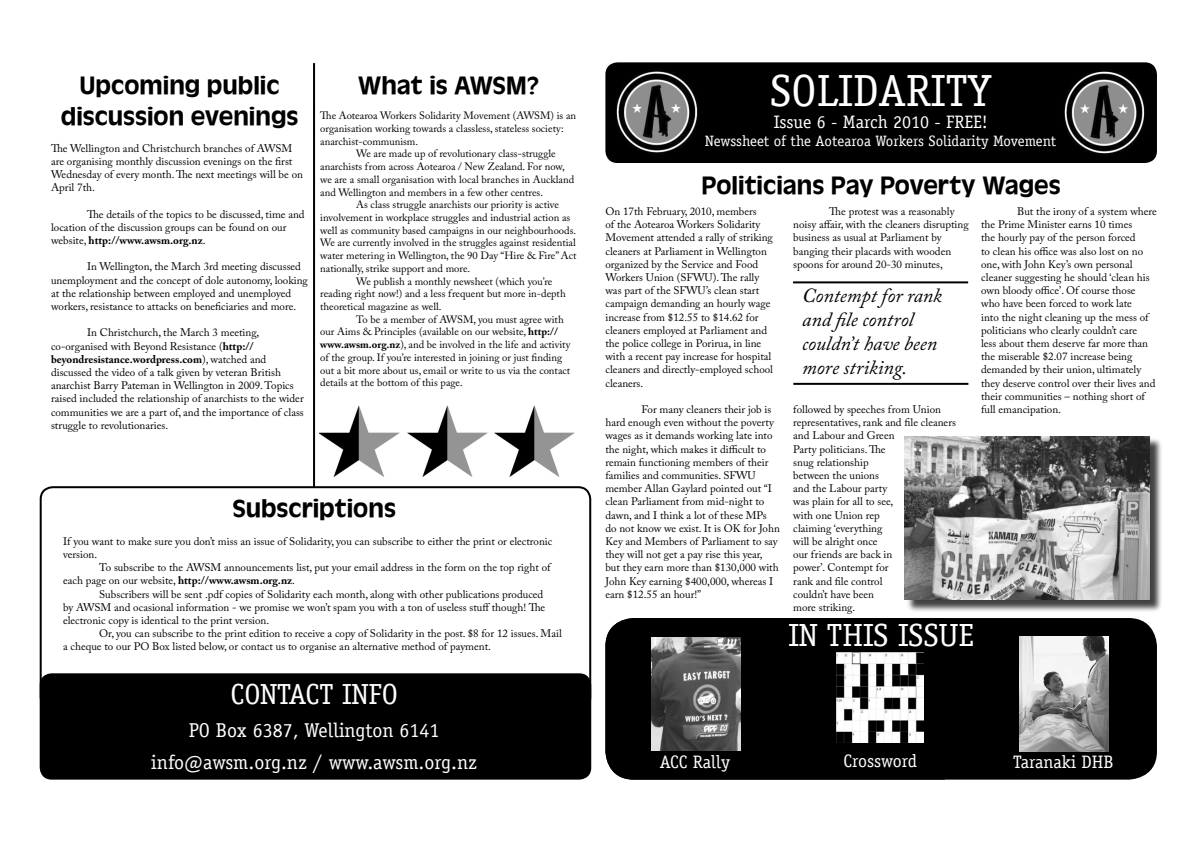
<style>
.page{position:relative;width:1191px;height:842px;background:#fff}
.page>*{position:absolute;margin:0;border:0;box-sizing:border-box;transform-origin:0 0}
.t1{font:45px "Officina Serif LT";color:#fff}
.t2{font:32px "Officina Serif LT";color:#fff}
.t3{font:29px "Officina Serif LT";color:#fff}
.t4{font:26px/31.2px "Antigoni Med";color:#000;text-align:center}
.t5{font:italic 20px/24px "Adobe Caslon Pro";color:#000}
.t6{font:20px "Officina Serif LT";color:#fff}
.t7{font:18px "Officina Serif LT";color:#fff}
.t8{font:15px "Officina Serif LT";color:#fff}
.t9{font:11px/13.2px "Adobe Caslon Pro";color:#000}
.t10{font:10.6px/12.7px "Adobe Caslon Pro";color:#000}
.s1{font-weight:700}
</style>
<div class="page">
<div style="left:944px;top:618px;width:213px;height:162px;background:#000"></div>
<div style="left:605px;top:618px;width:339px;height:162px;background:#000"></div>
<div style="left:40px;top:709px;width:551px;height:71px;background:#000"></div>
<div style="left:605px;top:62px;width:552px;height:101px;background:#000"></div>
<img style="left:614px;top:65px;width:85px;height:93px">
<img style="left:1061px;top:66px;width:85px;height:93px">
<svg style="left:39px;top:485px;width:553px;height:224px"></svg>
<img style="left:495px;top:405px;width:80px;height:72px">
<hr style="left:313px;top:63px;width:2px;height:425px;background:#000">
<img style="left:319px;top:405px;width:80px;height:72px">
<img style="left:407px;top:405px;width:81px;height:72px">
<hr style="left:793px;top:281px;width:175px;height:2px;background:#000">
<hr style="left:793px;top:383px;width:175px;height:2px;background:#000">
<div style="left:905px;top:437px;width:258px;height:176px;background:#000;opacity:.75"></div>
<img style="left:904px;top:436px;width:245px;height:164px">
<img style="left:651px;top:638px;width:89px;height:112px">
<img style="left:836px;top:652px;width:87px;height:90px">
<img style="left:1020px;top:636px;width:88px;height:115px">
<p class="t4" style="left:61px;top:69px;width:239px">Upcoming public discussion evenings</p>
<p class="t9" style="left:51px;top:141px;width:253px">The Wellington and Christchurch branches of AWSM are organising monthly discussion evenings on the first Wednesday of every month. The next meetings will be on April 7th.</p>
<p class="t9" style="left:51px;top:207px;width:255px;text-indent:36px">The details of the topics to be discussed, time and location of the discussion groups can be found on our website, <span class="s1">http://www.awsm.org.nz</span>.</p>
<p class="t9" style="left:51px;top:260px;width:258px;text-indent:36px">In Wellington, the March 3rd meeting discussed unemployment and the concept of dole autonomy, looking at the relationship between employed and unemployed workers, resistance to attacks on beneficiaries and more.</p>
<p class="t9" style="left:51px;top:326px;width:254px;text-indent:36px">In Christchurch, the March 3 meeting, co-organised with Beyond Resistance (<span class="s1">http:// beyondresistance.wordpress.com</span>), watched and discussed the video of a talk given by veteran British anarchist Barry Pateman in Wellington in 2009. Topics raised included the relationship of anarchists to the wider communities we are a part of, and the importance of class struggle to revolutionaries.</p>
<p class="t4" style="left:358px;top:69px;width:183px">What is AWSM?</p>
<p class="t10" style="left:320px;top:109px;width:257px">The Aotearoa Workers Solidarity Movement (AWSM) is an organisation working towards a classless, stateless society: anarchist-communism.</p>
<p class="t10" style="left:320px;top:147px;width:255px;text-indent:36px">We are made up of revolutionary class-struggle anarchists from across Aotearoa / New Zealand. For now, we are a small organisation with local branches in Auckland and Wellington and members in a few other centres.</p>
<p class="t10" style="left:320px;top:198px;width:258px;text-indent:36px">As class struggle anarchists our priority is active involvement in workplace struggles and industrial action as well as community based campaigns in our neighbourhoods.<br>We are currently involved in the struggles against residential water metering in Wellington, the 90 Day “Hire &amp; Fire” Act nationally, strike support and more.</p>
<p class="t10" style="left:320px;top:275px;width:247px;text-indent:36px">We publish a monthly newsheet (which you’re reading right now!) and a less frequent but more in-depth theoretical magazine as well.</p>
<p class="t10" style="left:320px;top:313px;width:252px;text-indent:36px">To be a member of AWSM, you must agree with our Aims &amp; Principles (available on our website, <span class="s1">http:// www.awsm.org.nz</span>), and be involved in the life and activity of the group. If you’re interested in joining or just finding out a bit more about us, email or write to us via the contact details at the bottom of this page.</p>
<p class="t4" style="left:232px;top:492px;width:165px">Subscriptions</p>
<p class="t9" style="left:63px;top:534px;width:491px">If you want to make sure you don’t miss an issue of Solidarity, you can subscribe to either the print or electronic version.</p>
<p class="t9" style="left:63px;top:561px;width:489px;text-indent:36px">To subscribe to the AWSM announcements list, put your email address in the form on the top right of each page on our website, <span class="s1">http://www.awsm.org.nz</span>.</p>
<p class="t9" style="left:63px;top:587px;width:484px;text-indent:36px">Subscribers will be sent .pdf copies of Solidarity each month, along with other publications produced by AWSM and ocasional information - we promise we won’t spam you with a ton of useless stuff though! The electronic copy is identical to the print version.</p>
<p class="t9" style="left:63px;top:627px;width:500px;text-indent:36px">Or, you can subscribe to the print edition to receive a copy of Solidarity in the post. $8 for 12 issues. Mail a cheque to our PO Box listed below, or contact us to organise an alternative method of payment.</p>
<p class="t3" style="left:230px;top:677px;width:169px">CONTACT INFO</p>
<p class="t6" style="left:189px;top:718px;width:252px">PO Box 6387, Wellington 6141</p>
<p class="t6" style="left:151px;top:750px;width:327px">info@awsm.org.nz / www.awsm.org.nz</p>
<p class="t1" style="left:770px;top:65px;width:223px">SOLIDARITY</p>
<p class="t7" style="left:774px;top:111px;width:215px">Issue 6 - March 2010 - FREE!</p>
<p class="t8" style="left:705px;top:132px;width:352px">Newssheet of the Aotearoa Workers Solidarity Movement</p>
<p class="t4" style="left:701px;top:168px;width:360px">Politicians Pay Poverty Wages</p>
<p class="t9" style="left:605px;top:205px;width:169px">On 17th February, 2010, members<br>of the Aotearoa Workers Solidarity Movement attended a rally of striking cleaners at Parliament in Wellington organized by the Service and Food Workers Union (SFWU). The rally was part of the SFWU’s clean start campaign demanding an hourly wage increase from $12.55 to $14.62 for cleaners employed at Parliament and the police college in Porirua, in line with a recent pay increase for hospital cleaners and directly-employed school cleaners.</p>
<p class="t9" style="left:605px;top:403px;width:176px;text-indent:36px">For many cleaners their job is hard enough even without the poverty wages as it demands working late into the night, which makes it difficult to remain functioning members of their families and communities. SFWU member Allan Gaylard pointed out “I clean Parliament from mid-night to dawn, and I think a lot of these MPs do not know we exist. It is OK for John Key and Members of Parliament to say they will not get a pay rise this year, but they earn more than $130,000 with John Key earning $400,000, whereas I earn $12.55 an hour!”</p>
<p class="t9" style="left:793px;top:205px;width:177px;text-indent:36px">The protest was a reasonably noisy affair, with the cleaners disrupting business as usual at Parliament by banging their placards with wooden spoons for around 20-30 minutes,</p>
<p class="t5" style="left:802px;top:283px;width:141px">Contempt for rank and file control couldn’t have been more striking.</p>
<p class="t9" style="left:793px;top:403px;width:164px">followed by speeches from Union representatives, rank and file cleaners and Labour and Green<br>Party politicians. The<br>snug relationship<br>between the unions<br>and the Labour party<br>was plain for all to see,<br>with one Union rep<br>claiming ‘everything<br>will be alright once<br>our friends are back in<br>power’. Contempt for<br>rank and file control<br>couldn’t have been<br>more striking.</p>
<p class="t2" style="left:788px;top:617px;width:187px">IN THIS ISSUE</p>
<p class="t9" style="left:981px;top:205px;width:177px;text-indent:36px">But the irony of a system where the Prime Minister earns 10 times<br>the hourly pay of the person forced<br>to clean his office was also lost on no one, with John Key’s own personal cleaner suggesting he should ‘clean his own bloody office’. Of course those who have been forced to work late<br>into the night cleaning up the mess of politicians who clearly couldn’t care<br>less about them deserve far more than the miserable $2.07 increase being demanded by their union, ultimately they deserve control over their lives and their communities – nothing short of full emancipation.</p>
<p class="t7" style="left:659px;top:751px;width:72px">ACC Rally</p>
<p class="t7" style="left:843px;top:751px;width:75px">Crossword</p>
<p class="t7" style="left:1013px;top:751px;width:102px">Taranaki DHB</p>
</div>
